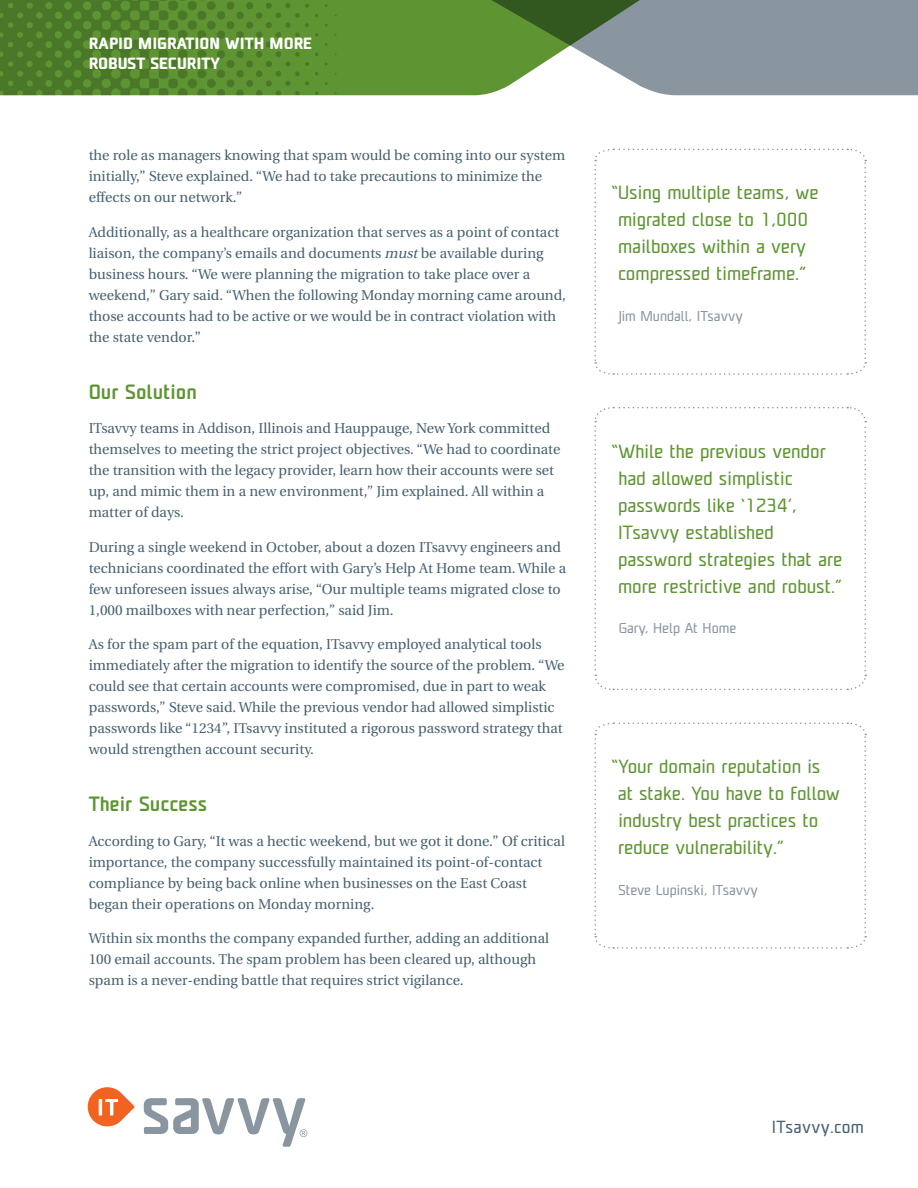
<style>
.page{position:relative;width:918px;height:1188px;background:#fff}
.page>*{position:absolute;margin:0;border:0;box-sizing:border-box;transform-origin:0 0}
.t1{font:500 19.5px "Unicod Sans";color:#5e9532}
.t2{font:18px/27px "Unicod Sans";color:#5e9532}
.t3{font:16.5px "Unicod Sans";letter-spacing:.02em;color:#476170}
.t4{font:700 15.3px/20px "Unicod Sans";color:#fff}
.t5{font:14.25px/21px "Utopia";color:#476170}
.t6{font:13.5px "Unicod Sans";color:#8996a0}
.s1{font-style:italic}
</style>
<div class="page">
<svg style="left:594px;top:148px;width:273px;height:227px"></svg>
<svg style="left:594px;top:722px;width:273px;height:227px"></svg>
<svg style="left:594px;top:407px;width:273px;height:284px"></svg>
<div style="left:403px;top:0;width:73px;height:95px;background:#5e9532"></div>
<img style="left:0;top:0;width:403px;height:95px">
<svg style="left:476px;top:0;width:442px;height:95px;background:#879a90"></svg>
<svg style="left:88px;top:1087px;width:47px;height:40px"></svg>
<svg style="left:144px;top:1098px;width:163px;height:49px"></svg>
<p class="t4" style="left:89px;top:33px;width:225px">RAPID MIGRATION WITH MORE<br>ROBUST SECURITY</p>
<p class="t5" style="left:89px;top:145px;width:478px">the role as managers knowing that spam would be coming into our system initially,” Steve explained. “We had to take precautions to minimize the effects on our network.”</p>
<p class="t5" style="left:89px;top:222px;width:479px">Additionally, as a healthcare organization that serves as a point of contact liaison, the company’s emails and documents <span class="s1">must</span>be available during business hours. “We were planning the migration to take place over a weekend,” Gary said. “When the following Monday morning came around, those accounts had to be active or we would be in contract violation with the state vendor.”</p>
<h1 class="t1" style="left:89px;top:378px;width:110px">Our Solution</h1>
<p class="t5" style="left:89px;top:418px;width:473px">ITsavvy teams in Addison, Illinois and Hauppauge, New York committed themselves to meeting the strict project objectives. “We had to coordinate the transition with the legacy provider, learn how their accounts were set up, and mimic them in a new environment,” Jim explained. All within a matter of days.</p>
<p class="t5" style="left:89px;top:537px;width:479px">During a single weekend in October, about a dozen ITsavvy engineers and technicians coordinated the effort with Gary’s Help At Home team. While a few unforeseen issues always arise, “Our multiple teams migrated close to 1,000 mailboxes with near perfection,” said Jim.</p>
<p class="t5" style="left:89px;top:634px;width:477px">As for the spam part of the equation, ITsavvy employed analytical tools immediately after the migration to identify the source of the problem. “We could see that certain accounts were compromised, due in part to weak passwords,” Steve said. While the previous vendor had allowed simplistic passwords like “1234”, ITsavvy instituted a rigorous password strategy that would strengthen account security.</p>
<h1 class="t1" style="left:89px;top:791px;width:120px">Their Success</h1>
<p class="t5" style="left:89px;top:831px;width:478px">According to Gary, “It was a hectic weekend, but we got it done.” Of critical importance, the company successfully maintained its point-of-contact compliance by being back online when businesses on the East Coast began their operations on Monday morning.</p>
<p class="t5" style="left:89px;top:928px;width:462px">Within six months the company expanded further, adding an additional<br>100 email accounts. The spam problem has been cleared up, although spam is a never-ending battle that requires strict vigilance.</p>
<p class="t2" style="left:612px;top:179px;width:208px;text-align:center">“Using multiple teams, we migrated close to 1,000 mailboxes within a very compressed timeframe.”</p>
<p class="t6" style="left:618px;top:307px;width:126px">Jim Mundall, ITsavvy</p>
<p class="t2" style="left:618px;top:437px;width:226px;text-indent:-6px">“While the previous vendor had allowed simplistic passwords like ‘1234’,<br>ITsavvy established password strategies that are more restrictive and robust.”</p>
<p class="t6" style="left:619px;top:619px;width:119px">Gary, Help At Home</p>
<p class="t2" style="left:618px;top:752px;width:224px;text-indent:-6px">“Your domain reputation is at stake. You have to follow industry best practices to reduce vulnerability.”</p>
<p class="t6" style="left:618px;top:881px;width:141px">Steve Lupinski, ITsavvy</p>
<p class="t3" style="left:772px;top:1116px;width:94px">ITsavvy.com</p>
</div>
